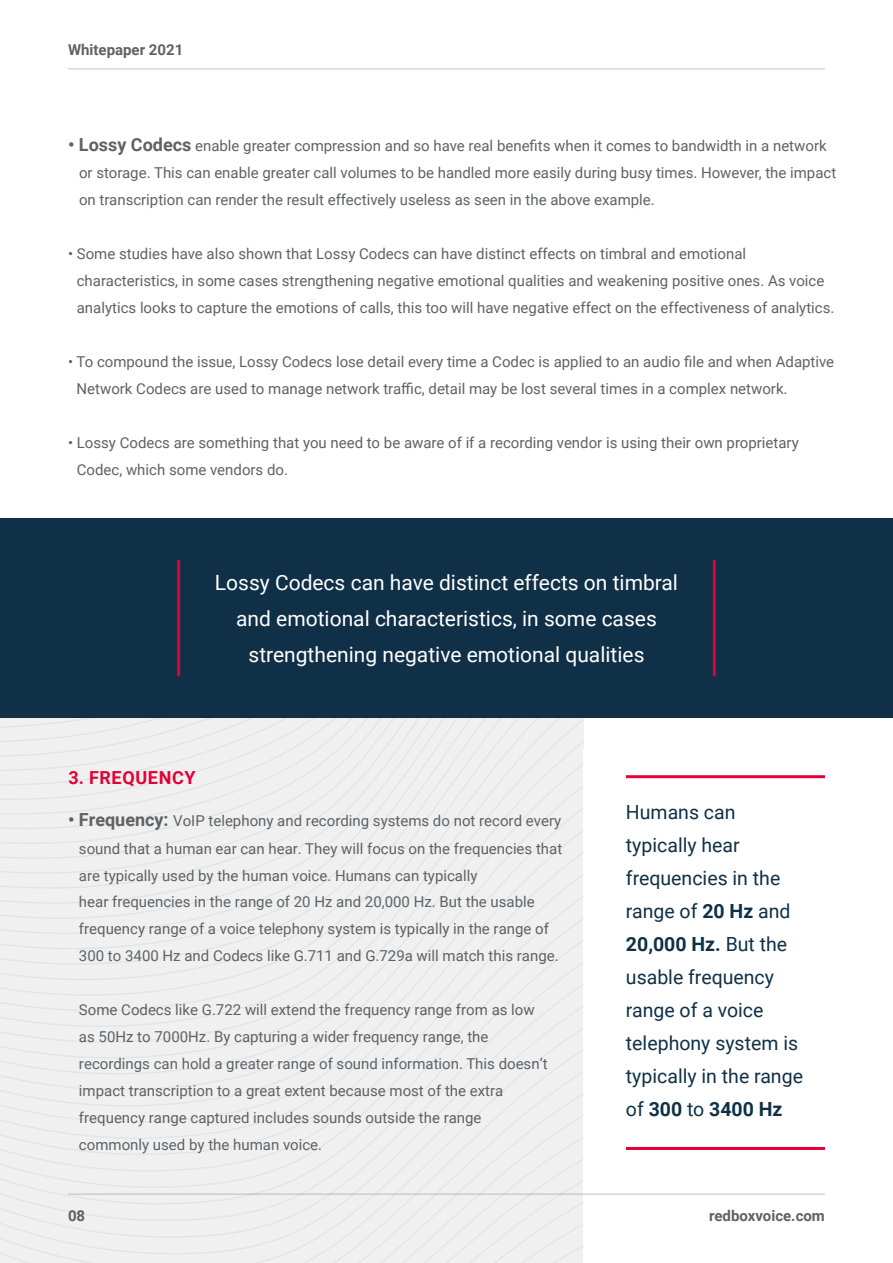
<style>
.page{position:relative;width:893px;height:1263px;background:#fff}
.page>*{position:absolute;margin:0;border:0;box-sizing:border-box;transform-origin:0 0}
.t1{font:21px/36px "Roboto";color:#fff;text-align:center}
.t2{font:19.5px/33px "Roboto";color:#0f3047}
.t3{font:700 18px "Roboto";letter-spacing:.035em;color:#e40138}
.t4{font:15px/27px "Roboto";color:#5f6163}
.t5{font:700 15px "Roboto";color:#5f6163}
.s1{font-weight:700;font-size:18px}
.s2{font-weight:700}
</style>
<div class="page">
<hr style="left:68px;top:68px;width:757px;height:2px;background:#5f6163">
<div style="left:0;top:518px;width:893px;height:200px;background:#0f3047"></div>
<hr style="left:626px;top:775px;width:199px;height:3px;background:#e30038">
<hr style="left:626px;top:1147px;width:199px;height:3px;background:#e30038">
<hr style="left:68px;top:1193px;width:757px;height:2px;background:#5f6163">
<hr style="left:177px;top:560px;width:3px;height:116px;background:#e30038">
<hr style="left:713px;top:560px;width:3px;height:116px;background:#e30038">
<svg style="left:0;top:1256px;width:96px;height:7px"></svg>
<svg style="left:253px;top:1256px;width:330px;height:7px;fill:#f0f0f0"></svg>
<svg style="left:0;top:1240px;width:583px;height:16px;fill:#f0f0f0"></svg>
<svg style="left:0;top:1223px;width:583px;height:17px;fill:#f0f0f0"></svg>
<svg style="left:0;top:1207px;width:583px;height:16px;fill:#f0f0f0"></svg>
<svg style="left:0;top:1191px;width:583px;height:16px;fill:#f0f0f0"></svg>
<svg style="left:0;top:1175px;width:583px;height:16px;fill:#f0f0f0"></svg>
<svg style="left:0;top:1159px;width:583px;height:16px;fill:#f0f0f0"></svg>
<svg style="left:0;top:1142px;width:583px;height:17px;fill:#f0f0f0"></svg>
<svg style="left:0;top:1126px;width:583px;height:16px;fill:#f0f0f0"></svg>
<svg style="left:0;top:1110px;width:583px;height:16px;fill:#f0f0f0"></svg>
<svg style="left:0;top:1094px;width:583px;height:16px;fill:#f0f0f0"></svg>
<svg style="left:0;top:1078px;width:583px;height:16px;fill:#f0f0f0"></svg>
<svg style="left:0;top:1061px;width:583px;height:17px;fill:#f0f0f0"></svg>
<svg style="left:0;top:718px;width:583px;height:343px;fill:#f0f0f0"></svg>
<svg style="left:0;top:718px;width:561px;height:328px;fill:#f0f0f0"></svg>
<svg style="left:0;top:718px;width:539px;height:312px;fill:#f0f0f0"></svg>
<svg style="left:0;top:718px;width:519px;height:297px;fill:#f0f0f0"></svg>
<svg style="left:0;top:718px;width:502px;height:281px;fill:#f0f0f0"></svg>
<svg style="left:0;top:718px;width:486px;height:266px;fill:#f0f0f0"></svg>
<svg style="left:0;top:718px;width:471px;height:250px;fill:#f0f0f0"></svg>
<svg style="left:0;top:718px;width:458px;height:235px;fill:#f0f0f0"></svg>
<svg style="left:0;top:718px;width:445px;height:219px;fill:#f0f0f0"></svg>
<svg style="left:0;top:718px;width:432px;height:204px;fill:#f0f0f0"></svg>
<svg style="left:0;top:718px;width:420px;height:188px;fill:#f0f0f0"></svg>
<svg style="left:0;top:718px;width:407px;height:173px;fill:#f0f0f0"></svg>
<svg style="left:0;top:718px;width:395px;height:158px;fill:#f0f0f0"></svg>
<svg style="left:0;top:718px;width:382px;height:142px;fill:#f0f0f0"></svg>
<svg style="left:0;top:718px;width:368px;height:127px;fill:#f0f0f0"></svg>
<svg style="left:0;top:718px;width:353px;height:111px"></svg>
<p class="t5" style="left:68px;top:39px;width:117px">Whitepaper 2021</p>
<p class="t4" style="left:79px;top:132px;width:759px;text-indent:-11px"><span class="s1">• Lossy Codecs</span> enable greater compression and so have real benefits when it comes to bandwidth in a network or storage. This can enable greater call volumes to be handled more easily during busy times. However, the impact on transcription can render the result effectively useless as seen in the above example.</p>
<p class="t4" style="left:77px;top:240px;width:759px;text-indent:-9px">• Some studies have also shown that Lossy Codecs can have distinct effects on timbral and emotional characteristics, in some cases strengthening negative emotional qualities and weakening positive ones. As voice analytics looks to capture the emotions of calls, this too will have negative effect on the effectiveness of analytics.</p>
<p class="t4" style="left:77px;top:348px;width:759px;text-indent:-8px">• To compound the issue, Lossy Codecs lose detail every time a Codec is applied to an audio file and when Adaptive<br>Network Codecs are used to manage network traffic, detail may be lost several times in a complex network.</p>
<p class="t4" style="left:77px;top:429px;width:724px;text-indent:-9px">• Lossy Codecs are something that you need to be aware of if a recording vendor is using their own proprietary<br>Codec, which some vendors do.</p>
<h1 class="t1" style="left:215px;top:564px;width:465px">Lossy Codecs can have distinct effects on timbral and emotional characteristics, in some cases strengthening negative emotional qualities</h1>
<p class="t3" style="left:68px;top:765px;width:129px">3. FREQUENCY</p>
<p class="t4" style="left:68px;top:806px;width:496px;line-height:28px;text-align:right"><span class="s1">• Frequency:</span> VoIP telephony and recording systems do not record every sound that a human ear can hear. They will focus on the frequencies that</p>
<p class="t4" style="left:79px;top:861px;width:481px">are typically used by the human voice. Humans can typically<br>hear frequencies in the range of 20 Hz and 20,000 Hz. But the usable frequency range of a voice telephony system is typically in the range of 300 to 3400 Hz and Codecs like G.711 and G.729a will match this range.</p>
<p class="t4" style="left:79px;top:995px;width:470px">Some Codecs like G.722 will extend the frequency range from as low as 50Hz to 7000Hz. By capturing a wider frequency range, the recordings can hold a greater range of sound information. This doesn’t impact transcription to a great extent because most of the extra frequency range captured includes sounds outside the range commonly used by the human voice.</p>
<h2 class="t2" style="left:626px;top:795px;width:179px">Humans can typically hear frequencies in the range of <span class="s2">20 Hz</span> and<br><span class="s2">20,000 Hz.</span> But the usable frequency range of a voice telephony system is typically in the range of <span class="s2">300</span> to <span class="s2">3400 Hz</span></h2>
<p class="t5" style="left:68px;top:1205px;width:19px">08</p>
<p class="t5" style="left:709px;top:1205px;width:117px">redboxvoice.com</p>
</div>
